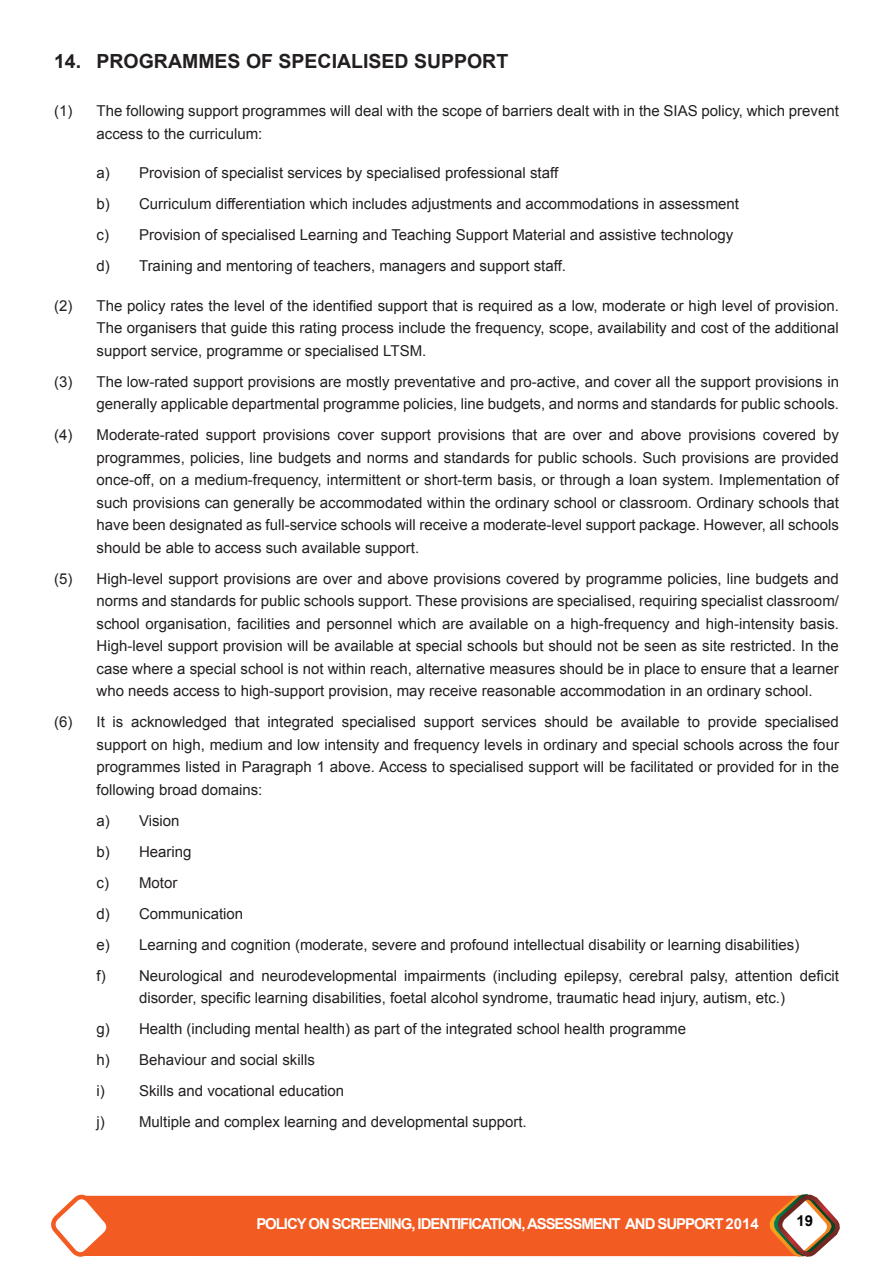
<style>
.page{position:relative;width:893px;height:1263px;background:#fff}
.page>*{position:absolute;margin:0;border:0;box-sizing:border-box;transform-origin:0 0}
.t1{font:700 19.5px "Arial";color:#231f20}
.t2{font:15px/22.5px "Arial";color:#231f20}
.t3{font:700 15px "Arial";letter-spacing:-.07em;color:#fff}
.t4{font:700 15px "Arial";color:#040503}
</style>
<div class="page">
<svg style="left:51px;top:1194px;width:789px;height:63px;background:#f06f3d"></svg>
<h1 class="t1" style="left:54px;top:48px;width:456px">14. PROGRAMMES OF SPECIALISED SUPPORT</h1>
<p class="t2" style="left:97px;top:100px;width:744px;text-indent:-43px">(1) The following support programmes will deal with the scope of barriers dealt with in the SIAS policy, which prevent access to the curriculum:</p>
<p class="t2" style="left:97px;top:158px;width:644px;line-height:31px">a) Provision of specialist services by specialised professional staff<br>b) Curriculum differentiation which includes adjustments and accommodations in assessment c) Provision of specialised Learning and Teaching Support Material and assistive technology d) Training and mentoring of teachers, managers and support staff.</p>
<p class="t2" style="left:97px;top:294px;width:744px;text-align:justify;text-indent:-43px">(2) The policy rates the level of the identified support that is required as a low, moderate or high level of provision.<br>The organisers that guide this rating process include the frequency, scope, availability and cost of the additional support service, programme or specialised LTSM.</p>
<p class="t2" style="left:54px;top:370px;width:786px;text-align:right">(3) The low-rated support provisions are mostly preventative and pro-active, and cover all the support provisions in generally applicable departmental programme policies, line budgets, and norms and standards for public schools.</p>
<p class="t2" style="left:97px;top:424px;width:744px;text-align:justify;text-indent:-43px">(4) Moderate-rated support provisions cover support provisions that are over and above provisions covered by programmes, policies, line budgets and norms and standards for public schools. Such provisions are provided once-off, on a medium-frequency, intermittent or short-term basis, or through a loan system. Implementation of such provisions can generally be accommodated within the ordinary school or classroom. Ordinary schools that have been designated as full-service schools will receive a moderate-level support package. However, all schools should be able to access such available support.</p>
<p class="t2" style="left:97px;top:567px;width:744px;text-align:justify;text-indent:-43px">(5) High-level support provisions are over and above provisions covered by programme policies, line budgets and norms and standards for public schools support. These provisions are specialised, requiring specialist classroom/ school organisation, facilities and personnel which are available on a high-frequency and high-intensity basis.<br>High-level support provision will be available at special schools but should not be seen as site restricted. In the case where a special school is not within reach, alternative measures should be in place to ensure that a learner who needs access to high-support provision, may receive reasonable accommodation in an ordinary school.</p>
<p class="t2" style="left:97px;top:711px;width:744px;text-align:justify;text-indent:-43px">(6) It is acknowledged that integrated specialised support services should be available to provide specialised support on high, medium and low intensity and frequency levels in ordinary and special schools across the four programmes listed in Paragraph 1 above. Access to specialised support will be facilitated or provided for in the following broad domains:</p>
<p class="t2" style="left:97px;top:805px;width:744px;line-height:31px">a) Vision<br>b) Hearing<br>c) Motor<br>d) Communication<br>e) Learning and cognition (moderate, severe and profound intellectual disability or learning disabilities)<br>f) Neurological and neurodevelopmental impairments (including epilepsy, cerebral palsy, attention deficit</p>
<p class="t2" style="left:97px;top:983px;width:690px;line-height:31px;text-indent:43px">disorder, specific learning disabilities, foetal alcohol syndrome, traumatic head injury, autism, etc.) g) Health (including mental health) as part of the integrated school health programme<br>h) Behaviour and social skills<br>i) Skills and vocational education<br>j) Multiple and complex learning and developmental support.</p>
<p class="t3" style="left:256px;top:1214px;width:504px">POLICY ON SCREENING, IDENTIFICATION, ASSESSMENT AND SUPPORT 2014</p>
<p class="t4" style="left:796px;top:1211px;width:18px">19</p>
</div>
